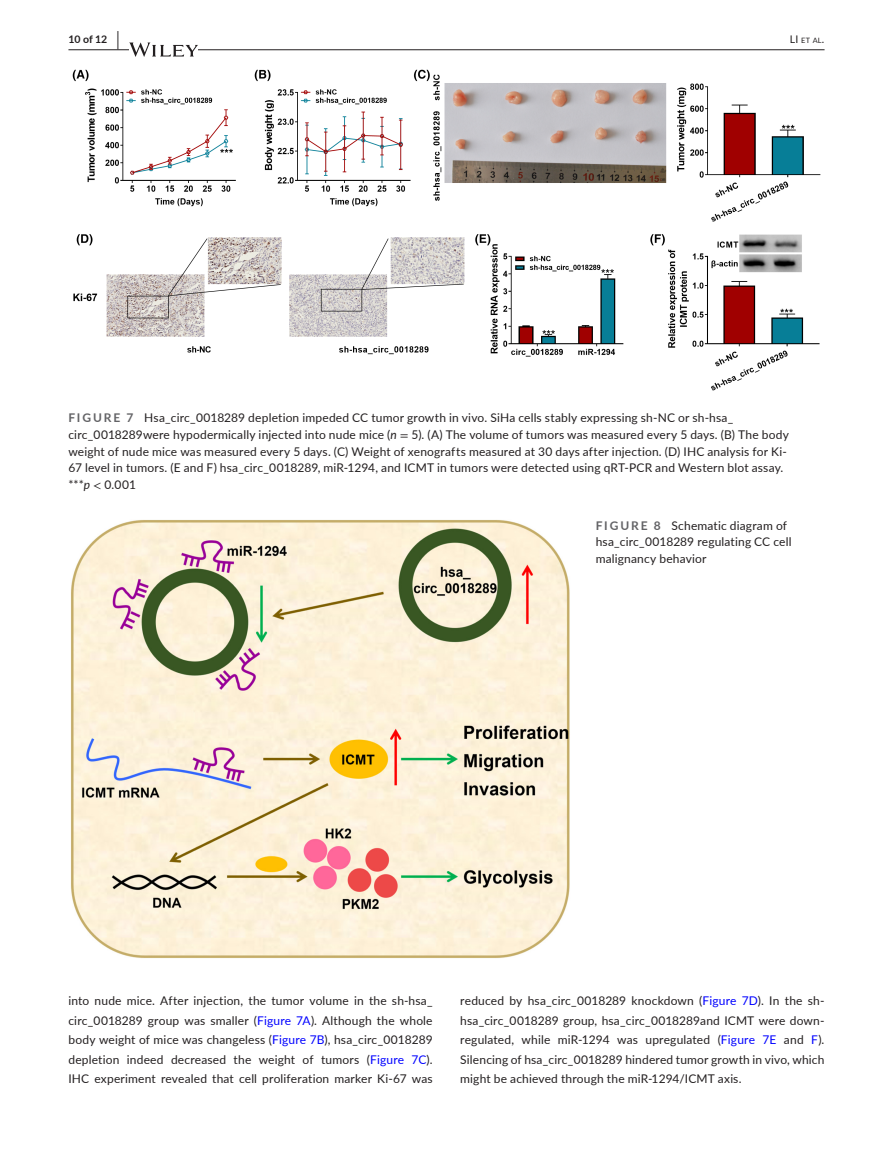
<style>
.page{position:relative;width:893px;height:1174px;background:#fff}
.page>*{position:absolute;margin:0;border:0;box-sizing:border-box;transform-origin:0 0}
.t1{font:12px/19.5px "Lato";letter-spacing:.015em;color:#231f20;text-align:justify}
.t2{font:700 10.5px "Lato";color:#231f20}
.t3{font:7.35px "Lato";color:#231f20}
.s1{font-size:19.5px}
.s2{font-size:10.5px}
.s3{font-weight:700;color:#636366}
.s4{font-style:italic}
.s5{font-family:"STIX"}
.s6{color:#00f}
</style>
<div class="page">
<hr style="left:68px;top:49px;width:756px;height:1px;background:#231f20">
<svg style="left:129px;top:42px;width:69px;height:15px"></svg>
<img style="left:72px;top:69px;width:749px;height:321px">
<img style="left:71px;top:520px;width:499px;height:438px">
<p class="t2" style="left:68px;top:31px;width:52px">10 of 12 <span class="s1">|</span></p>
<p class="t3" style="left:790px;top:35px;width:36px"><span class="s2">LI</span> et al<span class="s2">.</span></p>
<p class="t1" style="left:68px;top:409px;width:722px;line-height:16.5px;text-align:left"><span class="s3">FIGURE 7</span> Hsa_circ_0018289 depletion impeded CC tumor growth in vivo. SiHa cells stably expressing sh-NC or sh-hsa_ circ_0018289were hypodermically injected into nude mice (<span class="s4">n</span> <span class="s5">=</span> 5). (A) The volume of tumors was measured every 5 days. (B) The body weight of nude mice was measured every 5 days. (C) Weight of xenografts measured at 30 days after injection. (D) IHC analysis for Ki-67 level in tumors. (E and F) hsa_circ_0018289, miR-1294, and ICMT in tumors were detected using qRT-PCR and Western blot assay. ***<span class="s4">p</span> <span class="s5">&lt;</span> 0.001</p>
<p class="t1" style="left:596px;top:516px;width:197px;line-height:16.5px;text-align:left"><span class="s3">FIGURE 8</span> Schematic diagram of hsa_circ_0018289 regulating CC cell malignancy behavior</p>
<p class="t1" style="left:68px;top:990px;width:366px">into nude mice. After injection, the tumor volume in the sh-hsa_ circ_0018289 group was smaller (<span class="s6">Figure 7A</span>). Although the whole body weight of mice was changeless (<span class="s6">Figure 7B</span>), hsa_circ_0018289 depletion indeed decreased the weight of tumors (<span class="s6">Figure 7C</span>).<br>IHC experiment revealed that cell proliferation marker Ki-67 was</p>
<p class="t1" style="left:460px;top:990px;width:366px">reduced by hsa_circ_0018289 knockdown (<span class="s6">Figure 7D</span>). In the sh&shy;hsa_circ_0018289 group, hsa_circ_0018289and ICMT were down&shy;regulated, while miR-1294 was upregulated (<span class="s6">Figure 7E</span> and <span class="s6">F</span>).<br>Silencing of hsa_circ_0018289 hindered tumor growth in vivo, which might be achieved through the miR-1294/ICMT axis.</p>
</div>
